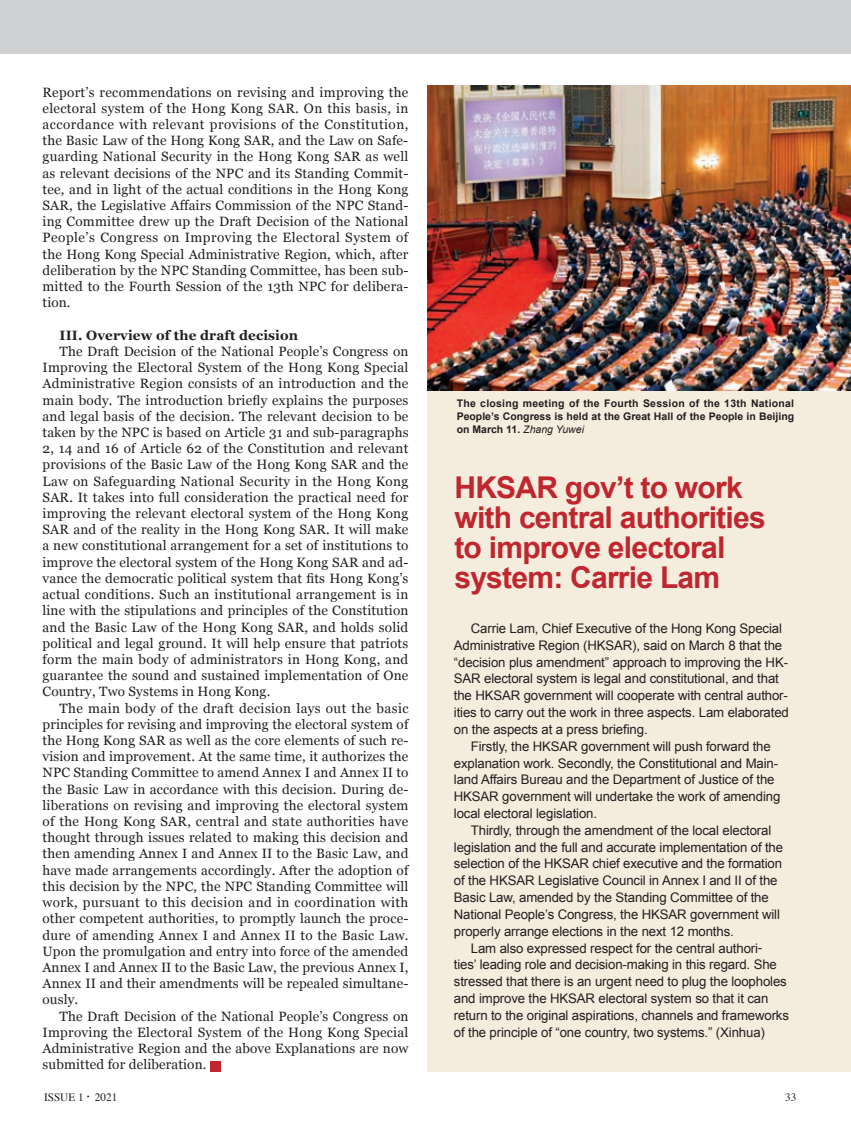
<style>
.page{position:relative;width:851px;height:1136px;background:#fff}
.page>*{position:absolute;margin:0;border:0;box-sizing:border-box;transform-origin:0 0}
.t1{font:700 30px/30px "Arial";letter-spacing:-.025em;color:#c0262d}
.t2{font:13.5px/16.2px "Georgia";letter-spacing:.01em;color:#231f20;text-align:justify}
.t3{font:13.5px "Georgia";letter-spacing:.03em;color:#231f20}
.t4{font:700 13.5px "Georgia";letter-spacing:.01em;color:#231f20}
.t5{font:13.2px "Arial";letter-spacing:-.01em;color:#231f20}
.t6{font:11.25px "Times";color:#231f20}
.t7{font:700 10.5px/12.6px "Arial";color:#231f20;text-align:justify}
.s1{font-weight:400;font-style:italic}
.s2{font-size:16.5px}
</style>
<div class="page">
<div style="left:427px;top:88px;width:423px;height:983px;background:#f4ecdd"></div>
<div style="left:0;top:0;width:850px;height:54px;background:#d1d2d4"></div>
<div style="left:210px;top:1061px;width:10px;height:10px;background:#c0262d"></div>
<img style="left:427px;top:85px;width:423px;height:305px">
<p class="t2" style="left:43px;top:83px;width:367px">Report’s recommendations on revising and improving the electoral system of the Hong Kong SAR. On this basis, in accordance with relevant provisions of the Constitution, the Basic Law of the Hong Kong SAR, and the Law on Safe&shy;guarding National Security in the Hong Kong SAR as well as relevant decisions of the NPC and its Standing Commit&shy;tee, and in light of the actual conditions in the Hong Kong SAR, the Legislative Affairs Commission of the NPC Stand&shy;ing Committee drew up the Draft Decision of the National People’s Congress on Improving the Electoral System of the Hong Kong Special Administrative Region, which, after deliberation by the NPC Standing Committee, has been sub&shy;mitted to the Fourth Session of the 13th NPC for delibera&shy;tion.</p>
<p class="t4" style="left:60px;top:325px;width:240px">III. Overview of the draft decision</p>
<p class="t2" style="left:60px;top:342px;width:350px">The Draft Decision of the National People’s Congress on</p>
<p class="t2" style="left:43px;top:359px;width:367px">Improving the Electoral System of the Hong Kong Special</p>
<p class="t2" style="left:43px;top:375px;width:367px">Administrative Region consists of an introduction and the</p>
<p class="t2" style="left:43px;top:391px;width:367px">main body. The introduction briefly explains the purposes</p>
<p class="t2" style="left:43px;top:407px;width:367px">and legal basis of the decision. The relevant decision to be</p>
<p class="t2" style="left:43px;top:423px;width:367px">taken by the NPC is based on Article 31 and sub-paragraphs</p>
<p class="t2" style="left:43px;top:440px;width:367px">2, 14 and 16 of Article 62 of the Constitution and relevant</p>
<p class="t2" style="left:43px;top:456px;width:367px">provisions of the Basic Law of the Hong Kong SAR and the</p>
<p class="t2" style="left:43px;top:472px;width:367px">Law on Safeguarding National Security in the Hong Kong</p>
<p class="t2" style="left:43px;top:488px;width:367px">SAR. It takes into full consideration the practical need for</p>
<p class="t2" style="left:43px;top:504px;width:367px">improving the relevant electoral system of the Hong Kong</p>
<p class="t2" style="left:43px;top:521px;width:367px">SAR and of the reality in the Hong Kong SAR. It will make</p>
<p class="t2" style="left:43px;top:537px;width:367px">a new constitutional arrangement for a set of institutions to</p>
<p class="t2" style="left:43px;top:553px;width:367px">improve the electoral system of the Hong Kong SAR and ad-</p>
<p class="t2" style="left:43px;top:569px;width:367px">vance the democratic political system that fits Hong Kong’s</p>
<p class="t2" style="left:43px;top:585px;width:367px">actual conditions. Such an institutional arrangement is in</p>
<p class="t2" style="left:43px;top:602px;width:367px">line with the stipulations and principles of the Constitution</p>
<p class="t2" style="left:43px;top:618px;width:367px">and the Basic Law of the Hong Kong SAR, and holds solid</p>
<p class="t2" style="left:43px;top:634px;width:367px">political and legal ground. It will help ensure that patriots</p>
<p class="t2" style="left:43px;top:650px;width:367px">form the main body of administrators in Hong Kong, and</p>
<p class="t2" style="left:43px;top:666px;width:367px">guarantee the sound and sustained implementation of One</p>
<p class="t2" style="left:43px;top:683px;width:229px">Country, Two Systems in Hong Kong.</p>
<p class="t3" style="left:60px;top:698px;width:350px">The main body of the draft decision lays out the basic</p>
<p class="t2" style="left:43px;top:715px;width:367px">principles for revising and improving the electoral system of</p>
<p class="t2" style="left:43px;top:731px;width:367px">the Hong Kong SAR as well as the core elements of such re-</p>
<p class="t2" style="left:43px;top:747px;width:367px">vision and improvement. At the same time, it authorizes the</p>
<p class="t2" style="left:43px;top:764px;width:367px">NPC Standing Committee to amend Annex Ι and Annex II to</p>
<p class="t2" style="left:43px;top:780px;width:367px">the Basic Law in accordance with this decision. During de-</p>
<p class="t2" style="left:43px;top:796px;width:367px">liberations on revising and improving the electoral system</p>
<p class="t2" style="left:43px;top:812px;width:367px">of the Hong Kong SAR, central and state authorities have</p>
<p class="t2" style="left:43px;top:828px;width:367px">thought through issues related to making this decision and</p>
<p class="t2" style="left:43px;top:845px;width:367px">then amending Annex Ι and Annex II to the Basic Law, and</p>
<p class="t2" style="left:43px;top:861px;width:367px">have made arrangements accordingly. After the adoption of</p>
<p class="t2" style="left:43px;top:877px;width:367px">this decision by the NPC, the NPC Standing Committee will</p>
<p class="t3" style="left:43px;top:892px;width:367px">work, pursuant to this decision and in coordination with</p>
<p class="t2" style="left:43px;top:909px;width:367px">other competent authorities, to promptly launch the proce-</p>
<p class="t2" style="left:43px;top:926px;width:367px">dure of amending Annex Ι and Annex II to the Basic Law.</p>
<p class="t2" style="left:43px;top:942px;width:367px">Upon the promulgation and entry into force of the amended</p>
<p class="t2" style="left:43px;top:958px;width:367px">Annex Ι and Annex II to the Basic Law, the previous Annex Ι,</p>
<p class="t2" style="left:43px;top:974px;width:367px">Annex II and their amendments will be repealed simultane-</p>
<p class="t2" style="left:43px;top:990px;width:37px">ously.</p>
<p class="t2" style="left:60px;top:1007px;width:350px">The Draft Decision of the National People’s Congress on</p>
<p class="t2" style="left:43px;top:1023px;width:367px">Improving the Electoral System of the Hong Kong Special</p>
<p class="t2" style="left:43px;top:1039px;width:367px">Administrative Region and the above Explanations are now</p>
<p class="t2" style="left:43px;top:1055px;width:165px">submitted for deliberation.</p>
<p class="t7" style="left:456px;top:397px;width:339px">The closing meeting of the Fourth Session of the 13th National People’s Congress is held at the Great Hall of the People in Beijing on March 11. <span class="s1">Zhang Yuwei</span></p>
<p class="t1" style="left:454px;top:473px;width:313px">HKSAR gov’t to work with central authorities to improve electoral system: Carrie Lam</p>
<p class="t5" style="left:471px;top:619px;width:312px">Carrie Lam, Chief Executive of the Hong Kong Special</p>
<p class="t5" style="left:454px;top:636px;width:330px">Administrative Region (HKSAR), said on March 8 that the</p>
<p class="t5" style="left:454px;top:653px;width:336px">“decision plus amendment” approach to improving the HK-</p>
<p class="t5" style="left:454px;top:670px;width:326px">SAR electoral system is legal and constitutional, and that</p>
<p class="t5" style="left:454px;top:687px;width:335px">the HKSAR government will cooperate with central author-</p>
<p class="t5" style="left:454px;top:703px;width:336px">ities to carry out the work in three aspects. Lam elaborated</p>
<p class="t5" style="left:454px;top:720px;width:195px">on the aspects at a press briefing.</p>
<p class="t5" style="left:471px;top:737px;width:301px">Firstly, the HKSAR government will push forward the</p>
<p class="t5" style="left:454px;top:754px;width:326px">explanation work. Secondly, the Constitutional and Main-</p>
<p class="t5" style="left:454px;top:771px;width:322px">land Affairs Bureau and the Department of Justice of the</p>
<p class="t5" style="left:454px;top:787px;width:328px">HKSAR government will undertake the work of amending</p>
<p class="t5" style="left:454px;top:804px;width:145px">local electoral legislation.</p>
<p class="t5" style="left:471px;top:821px;width:302px">Thirdly, through the amendment of the local electoral</p>
<p class="t5" style="left:454px;top:838px;width:331px">legislation and the full and accurate implementation of the</p>
<p class="t5" style="left:454px;top:855px;width:330px">selection of the HKSAR chief executive and the formation</p>
<p class="t5" style="left:454px;top:871px;width:325px">of the HKSAR Legislative Council in Annex I and II of the</p>
<p class="t5" style="left:454px;top:888px;width:316px">Basic Law, amended by the Standing Committee of the</p>
<p class="t5" style="left:454px;top:905px;width:327px">National People’s Congress, the HKSAR government will</p>
<p class="t5" style="left:454px;top:922px;width:281px">properly arrange elections in the next 12 months.</p>
<p class="t5" style="left:471px;top:939px;width:293px">Lam also expressed respect for the central authori-</p>
<p class="t5" style="left:454px;top:955px;width:324px">ties’ leading role and decision-making in this regard. She</p>
<p class="t5" style="left:454px;top:972px;width:334px">stressed that there is an urgent need to plug the loopholes</p>
<p class="t5" style="left:454px;top:989px;width:316px">and improve the HKSAR electoral system so that it can</p>
<p class="t5" style="left:454px;top:1006px;width:336px">return to the original aspirations, channels and frameworks</p>
<p class="t5" style="left:454px;top:1023px;width:312px">of the principle of “one country, two systems.” (Xinhua)</p>
<p class="t6" style="left:44px;top:1086px;width:75px">ISSUE 1 <span class="s2">·</span> 2021</p>
<p class="t6" style="left:784px;top:1086px;width:13px">33</p>
</div>
